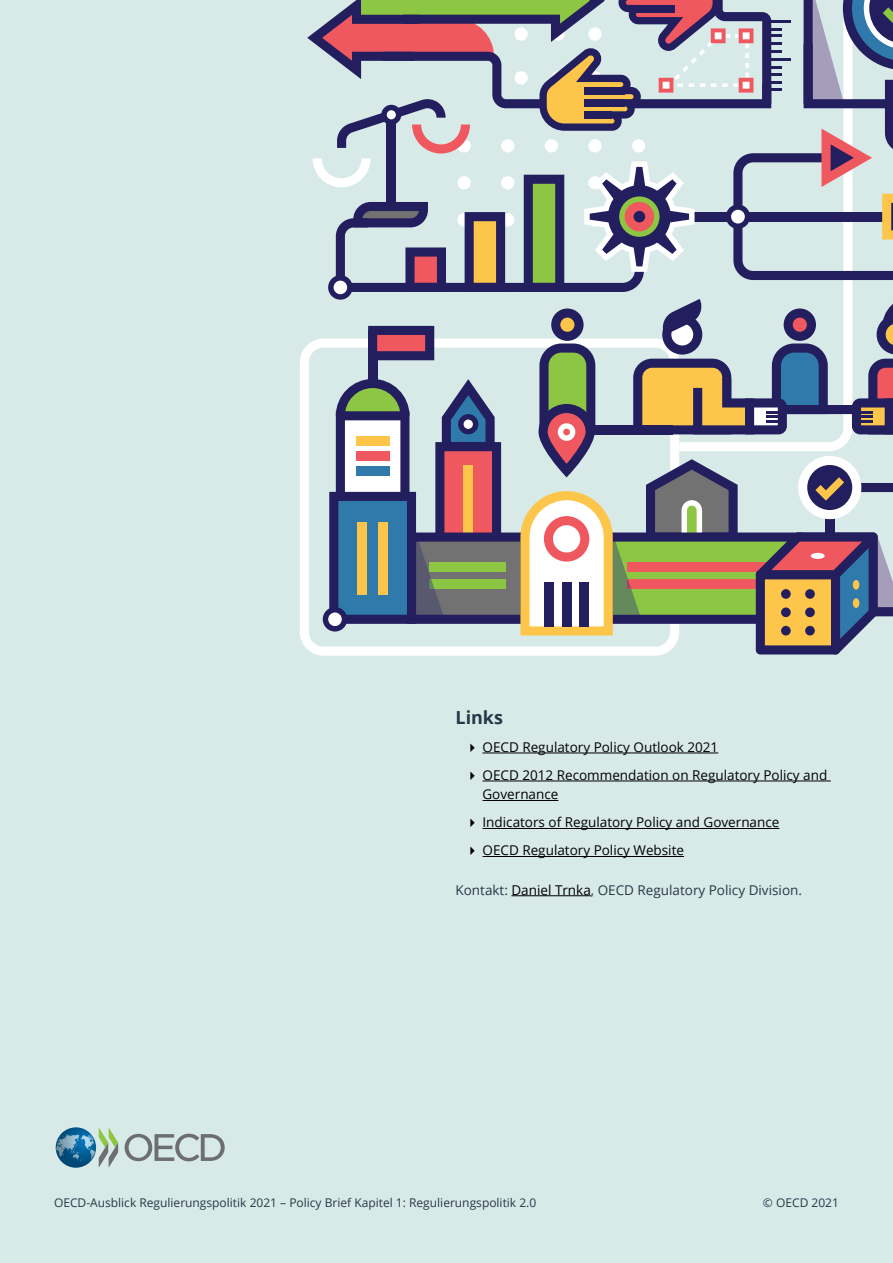
<style>
.page{position:relative;width:893px;height:1263px;background:#d8eae8}
.page>*{position:absolute;margin:0;border:0;box-sizing:border-box;transform-origin:0 0}
.t1{font:700 18px "Open Sans";color:#283747}
.t2{font:13.5px/19.5px "Open Sans";color:#000}
.t3{font:13.5px "Open Sans";color:#283747}
.Back_cover_text{font:12px "Open Sans";color:#283747}
.s1{color:#000}
</style>
<div class="page">
<svg style="left:300px;top:346px;width:363px;height:310px;background:#fbfdfc"></svg>
<svg style="left:307px;top:0;width:586px;height:654px"></svg>
<svg style="left:125px;top:1134px;width:100px;height:27px"></svg>
<svg style="left:56px;top:1127px;width:40px;height:41px"></svg>
<svg style="left:99px;top:1127px;width:19px;height:41px"></svg>
<hr style="left:482px;top:753px;width:236px;height:1px;background:#000">
<hr style="left:482px;top:781px;width:349px;height:1px;background:#000">
<hr style="left:482px;top:800px;width:76px;height:1px;background:#000">
<hr style="left:482px;top:828px;width:297px;height:1px;background:#000">
<hr style="left:482px;top:856px;width:202px;height:1px;background:#000">
<hr style="left:511px;top:895px;width:80px;height:1px;background:#000">
<p class="t1" style="left:455px;top:705px;width:49px">Links</p>
<p class="t2" style="left:482px;top:737px;width:237px">OECD Regulatory Policy Outlook 2021</p>
<p class="t2" style="left:482px;top:765px;width:346px">OECD 2012 Recommendation on Regulatory Policy and<br>Governance</p>
<p class="t2" style="left:482px;top:812px;width:298px">Indicators of Regulatory Policy and Governance</p>
<p class="t2" style="left:482px;top:840px;width:203px">OECD Regulatory Policy Website</p>
<p class="t3" style="left:455px;top:880px;width:348px">Kontakt: <span class="s1">Daniel Trnka</span>, OECD Regulatory Policy Division.</p>
<p class="Back_cover_text" style="left:54px;top:1194px;width:484px">OECD-Ausblick Regulierungspolitik 2021 – Policy Brief Kapitel 1: Regulierungspolitik 2.0</p>
<p class="Back_cover_text" style="left:763px;top:1194px;width:78px">© OECD 2021</p>
</div>
